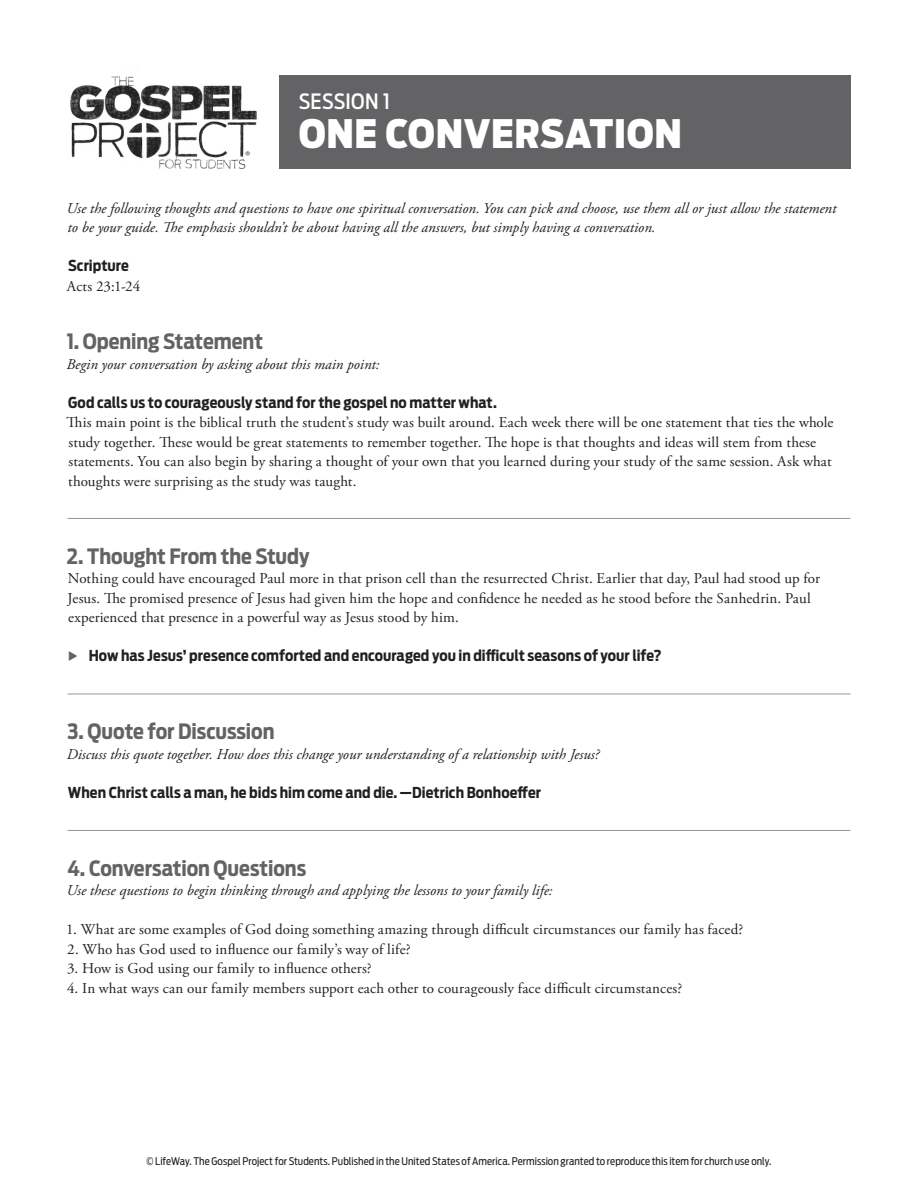
<style>
.page{position:relative;width:918px;height:1188px;background:#fff}
.page>*{position:absolute;margin:0;border:0;box-sizing:border-box;transform-origin:0 0}
.t1{font:900 39px "Antenna Cond";letter-spacing:.015em;color:#fff}
.t2{font:700 21px "Antenna Cond";letter-spacing:-.005em;color:#636366}
.t3{font:500 21px "Antenna Cond";letter-spacing:.01em;color:#fff}
.t4{font:15px/19.5px "Adobe Garamond Pro";letter-spacing:.01em;color:#231f20}
.t5{font:italic 15px/19.5px "Adobe Garamond Pro";color:#231f20}
.t6{font:700 15px "Antenna Cond";letter-spacing:.005em;color:#231f20}
.t7{font:10.5px "Antenna Cond";letter-spacing:.005em;color:#231f20}
</style>
<div class="page">
<div style="left:279px;top:75px;width:571px;height:94px;background:#636366"></div>
<hr style="left:68px;top:518px;width:782px;height:1px;background:#939598">
<hr style="left:68px;top:694px;width:782px;height:1px;background:#939598">
<hr style="left:68px;top:830px;width:782px;height:1px;background:#939598">
<img style="left:111px;top:76px;width:23px;height:6px">
<img style="left:70px;top:82px;width:187px;height:76px">
<img style="left:141px;top:158px;width:105px;height:11px">
<svg style="left:246px;top:151px;width:4px;height:4px"></svg>
<p class="t3" style="left:299px;top:89px;width:93px">SESSION 1</p>
<p class="t1" style="left:299px;top:111px;width:385px">ONE CONVERSATION</p>
<p class="t5" style="left:67px;top:199px;width:771px">Use the following thoughts and questions to have one spiritual conversation. You can pick and choose, use them all or just allow the statement to be your guide. The emphasis shouldn’t be about having all the answers, but simply having a conversation.</p>
<p class="t6" style="left:68px;top:257px;width:62px">Scripture</p>
<p class="t4" style="left:67px;top:277px;width:75px">Acts 23:1-24</p>
<h2 class="t2" style="left:67px;top:329px;width:198px">1. Opening Statement</h2>
<p class="t5" style="left:67px;top:355px;width:315px">Begin your conversation by asking about this main point:</p>
<p class="t6" style="left:68px;top:393px;width:430px">God calls us to courageously stand for the gospel no matter what.</p>
<p class="t4" style="left:67px;top:413px;width:768px">This main point is the biblical truth the student’s study was built around. Each week there will be one statement that ties the whole study together. These would be great statements to remember together. The hope is that thoughts and ideas will stem from these statements. You can also begin by sharing a thought of your own that you learned during your study of the same session. Ask what thoughts were surprising as the study was taught.</p>
<h2 class="t2" style="left:67px;top:544px;width:244px">2. Thought From the Study</h2>
<p class="t4" style="left:67px;top:569px;width:754px">Nothing could have encouraged Paul more in that prison cell than the resurrected Christ. Earlier that day, Paul had stood up for<br>Jesus. The promised presence of Jesus had given him the hope and confidence he needed as he stood before the Sanhedrin. Paul experienced that presence in a powerful way as Jesus stood by him.</p>
<p class="t6" style="left:89px;top:647px;width:575px">How has Jesus’ presence comforted and encouraged you in difficult seasons of your life?</p>
<h2 class="t2" style="left:67px;top:719px;width:209px">3. Quote for Discussion</h2>
<p class="t5" style="left:67px;top:745px;width:534px">Discuss this quote together. How does this change your understanding of a relationship with Jesus?</p>
<p class="t6" style="left:68px;top:783px;width:475px">When Christ calls a man, he bids him come and die. —Dietrich Bonhoeffer</p>
<h2 class="t2" style="left:68px;top:856px;width:240px">4. Conversation Questions</h2>
<p class="t5" style="left:67px;top:881px;width:488px">Use these questions to begin thinking through and applying the lessons to your family life:</p>
<p class="t4" style="left:66px;top:920px;width:678px">1. What are some examples of God doing something amazing through difficult circumstances our family has faced?</p>
<p class="t4" style="left:67px;top:940px;width:345px">2. Who has God used to influence our family’s way of life?</p>
<p class="t4" style="left:67px;top:959px;width:306px">3. How is God using our family to influence others?</p>
<p class="t4" style="left:67px;top:979px;width:617px">4. In what ways can our family members support each other to courageously face difficult circumstances?</p>
<p class="t7" style="left:147px;top:1155px;width:626px">© LifeWay. The Gospel Project for Students. Published in the United States of America. Permission granted to reproduce this item for church use only.</p>
</div>
